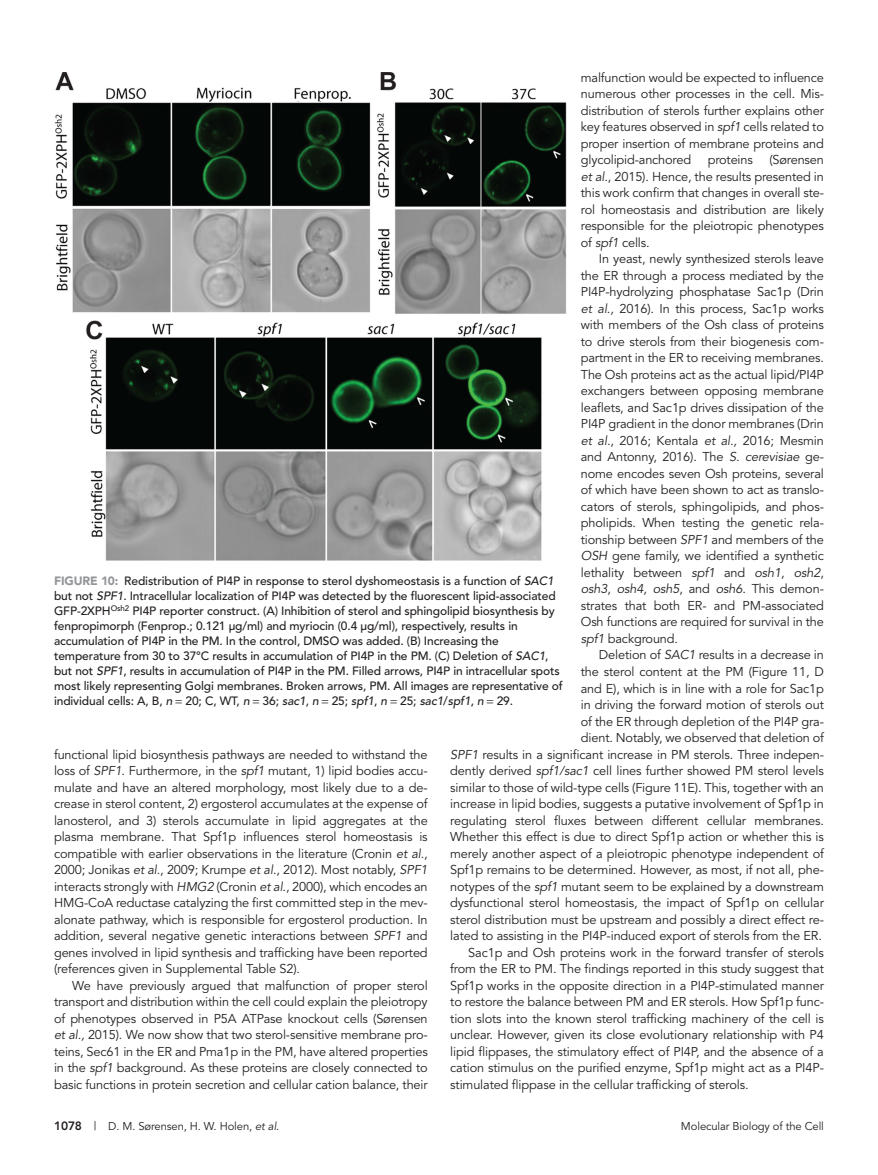
<style>
.page{position:relative;width:878px;height:1175px;background:#fff}
.page>*{position:absolute;margin:0;border:0;box-sizing:border-box;transform-origin:0 0}
.Para{font:12.75px/16.5px "Avenir";letter-spacing:-.01em;color:#231f20;text-align:justify}
.ParaFL{font:12.75px/16.5px "Avenir";letter-spacing:-.01em;color:#231f20;text-align:justify}
.FigCaption{font:500 12px/15px "Avenir";letter-spacing:-.01em;color:#231f20}
.t1{font:11.25px "Avenir";letter-spacing:-.01em;color:#231f20}
.s1{font-style:italic}
.s2{font-weight:900;color:#939598}
.s3{font-weight:800;font-size:12px}
.s4{font-size:12px}
</style>
<div class="page">
<img style="left:54px;top:72px;width:513px;height:489px">
<p class="Para" style="left:580px;top:69px;width:245px">malfunction would be expected to influence numerous other processes in the cell. Mis&shy;distribution of sterols further explains other key features observed in <span class="s1">spf1</span> cells related to proper insertion of membrane proteins and glycolipid-anchored</p>
<p class="Para" style="left:580px;top:152px;width:245px;text-indent:188px">(Sørensen <span class="s1">et al</span>., 2015). Hence, the results presented in this work confirm that changes in overall ste&shy;rol homeostasis and distribution are likely responsible for the pleiotropic phenotypes of <span class="s1">spf1</span> cells.</p>
<p class="Para" style="left:580px;top:251px;width:245px;text-indent:18px">In yeast, newly synthesized sterols leave the ER through a process mediated by the PI4P-hydrolyzing phosphatase Sac1p (Drin <span class="s1">et al.,</span> 2016). In this process, Sac1p works with members of the Osh class of proteins to drive sterols from their biogenesis com&shy;partment in the ER to receiving membranes.<br>The Osh proteins act as the actual lipid/PI4P exchangers between opposing membrane leaflets, and Sac1p drives dissipation of the PI4P gradient in the donor membranes (Drin <span class="s1">et al.</span>, 2016; Kentala <span class="s1">et al.,</span> 2016; Mesmin and Antonny, 2016). The <span class="s1">S. cerevisiae</span> ge&shy;nome encodes seven Osh proteins, several of which have been shown to act as translo&shy;cators of sterols, sphingolipids, and phos&shy;pholipids. When testing the genetic rela&shy;tionship between <span class="s1">SPF1</span> and members of the <span class="s1">OSH</span> gene family, we identified a synthetic lethality between <span class="s1">spf1</span> and <span class="s1">osh1</span>, <span class="s1">osh2</span>, <span class="s1">osh3</span>, <span class="s1">osh4</span>, <span class="s1">osh5</span>, and <span class="s1">osh6</span>. This demon&shy;strates that both ER- and PM-associated Osh functions are required for survival in the <span class="s1">spf1</span> background.</p>
<p class="Para" style="left:450px;top:647px;width:375px;text-align:right">Deletion of <span class="s1">SAC1</span> results in a decrease in<br>the sterol content at the PM (Figure 11, D<br>and E), which is in line with a role for Sac1p<br>in driving the forward motion of sterols out<br>of the ER through depletion of the PI4P gra-<br>dient. Notably, we observed that deletion of<br><span class="s1">SPF1</span> results in a significant increase in PM sterols. Three indepen&shy;dently derived <span class="s1">spf1/sac1</span> cell lines further showed PM sterol levels similar to those of wild-type cells (Figure 11E). This, together with an increase in lipid bodies, suggests a putative involvement of Spf1p in regulating sterol fluxes between different cellular membranes.<br>Whether this effect is due to direct Spf1p action or whether this is merely another aspect of a pleiotropic phenotype independent of Spf1p remains to be determined. However, as most, if not all, phe&shy;notypes of the <span class="s1">spf1</span> mutant seem to be explained by a downstream dysfunctional sterol homeostasis, the impact of Spf1p on cellular sterol distribution must be upstream and possibly a direct effect re&shy;lated to assisting in the PI4P-induced export of sterols from the ER.</p>
<p class="Para" style="left:450px;top:944px;width:375px;text-indent:18px">Sac1p and Osh proteins work in the forward transfer of sterols from the ER to PM. The findings reported in this study suggest that Spf1p works in the opposite direction in a PI4P-stimulated manner to restore the balance between PM and ER sterols. How Spf1p func&shy;tion slots into the known sterol trafficking machinery of the cell is unclear. However, given its close evolutionary relationship with P4 lipid flippases, the stimulatory effect of PI4P, and the absence of a cation stimulus on the purified enzyme, Spf1p might act as a PI4P&shy;stimulated flippase in the cellular trafficking of sterols.</p>
<p class="Para" style="left:707px;top:152px;width:47px">proteins</p>
<p class="FigCaption" style="left:54px;top:573px;width:510px"><span class="s2">FIGURE 10:</span> Redistribution of PI4P in response to sterol dyshomeostasis is a function of <span class="s1">SAC1 </span>but not <span class="s1">SPF1</span>. Intracellular localization of PI4P was detected by the fluorescent lipid-associated GFP-2XPH<sup>Osh2</sup> PI4P reporter construct. (A) Inhibition of sterol and sphingolipid biosynthesis by fenpropimorph (Fenprop.; 0.121 μg/ml) and myriocin (0.4 μg/ml), respectively, results in accumulation of PI4P in the PM. In the control, DMSO was added. (B) Increasing the temperature from 30 to 37°C results in accumulation of PI4P in the PM. (C) Deletion of <span class="s1">SAC1</span>, but not <span class="s1">SPF1</span>, results in accumulation of PI4P in the PM. Filled arrows, PI4P in intracellular spots most likely representing Golgi membranes. Broken arrows, PM. All images are representative of individual cells: A, B, <span class="s1">n</span> 20; C, WT, <span class="s1">n</span> 36; <span class="s1">sac1</span>, <span class="s1">n</span> 25; <span class="s1">spf1</span>, <span class="s1">n</span> 25; <span class="s1">sac1</span>/<span class="s1">spf1</span>, <span class="s1">n</span> 29.</p>
<p class="ParaFL" style="left:54px;top:746px;width:375px">functional lipid biosynthesis pathways are needed to withstand the loss of <span class="s1">SPF1</span>. Furthermore, in the <span class="s1">spf1</span> mutant, 1) lipid bodies accu&shy;mulate and have an altered morphology, most likely due to a de&shy;crease in sterol content, 2) ergosterol accumulates at the expense of lanosterol, and 3) sterols accumulate in lipid aggregates at the plasma membrane. That Spf1p influences sterol homeostasis is compatible with earlier observations in the literature (Cronin <span class="s1">et al</span>., 2000; Jonikas <span class="s1">et al</span>., 2009; Krumpe <span class="s1">et al</span>., 2012). Most notably, <span class="s1">SPF1 </span>interacts strongly with <span class="s1">HMG2</span> (Cronin <span class="s1">et al.</span>, 2000), which encodes an HMG-CoA reductase catalyzing the first committed step in the mev&shy;alonate pathway, which is responsible for ergosterol production. In addition, several negative genetic interactions between <span class="s1">SPF1</span> and genes involved in lipid synthesis and trafficking have been reported (references given in Supplemental Table S2).</p>
<p class="Para" style="left:54px;top:977px;width:375px;text-indent:18px">We have previously argued that malfunction of proper sterol transport and distribution within the cell could explain the pleiotropy of phenotypes observed in P5A ATPase knockout cells (Sørensen <span class="s1">et al.,</span> 2015). We now show that two sterol-sensitive membrane pro&shy;teins, Sec61 in the ER and Pma1p in the PM, have altered properties in the <span class="s1">spf1</span> background. As these proteins are closely connected to basic functions in protein secretion and cellular cation balance, their</p>
<p class="t1" style="left:54px;top:1119px;width:227px"><span class="s3">1078</span> <span class="s4">|</span> D. M. Sørensen, H. W. Holen, <span class="s1">et al</span>.</p>
<p class="t1" style="left:681px;top:1119px;width:144px">Molecular Biology of the Cell</p>
</div>
